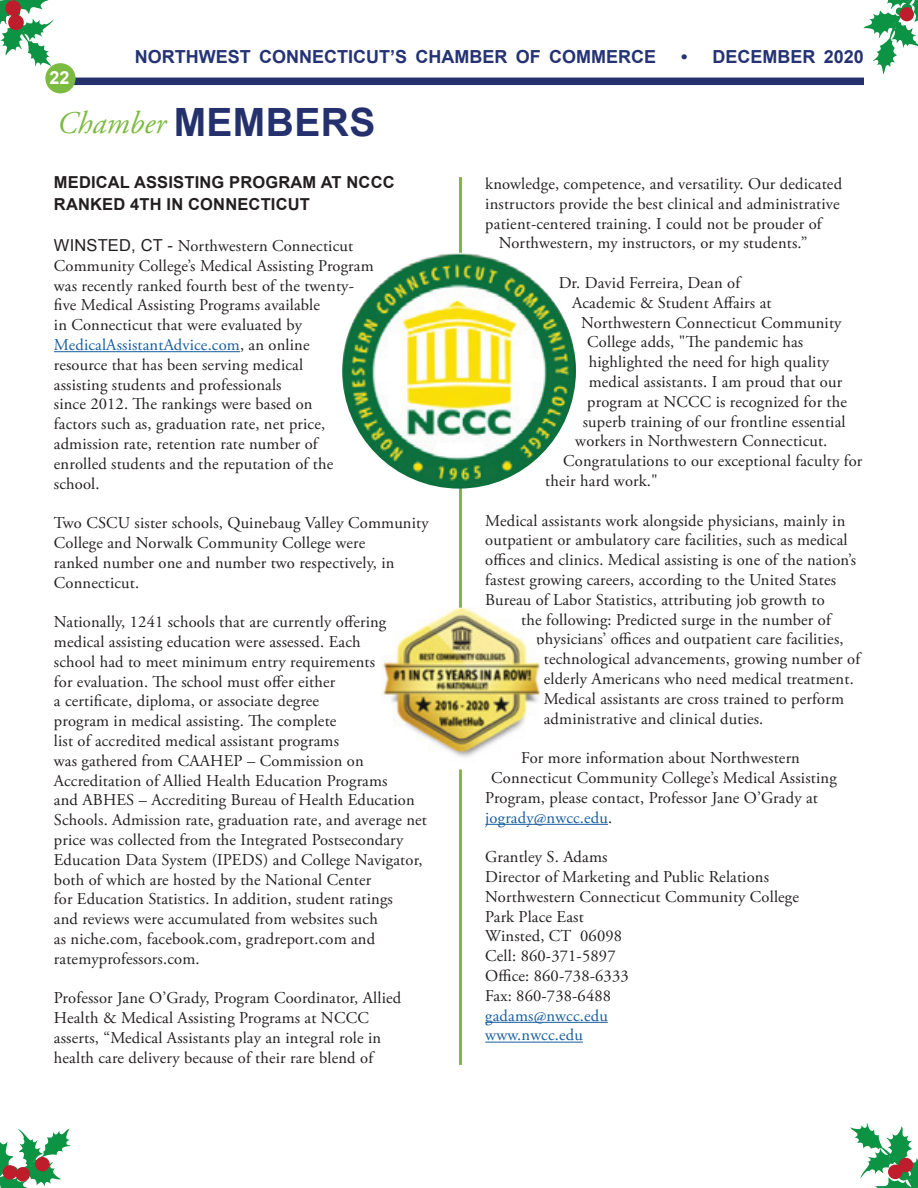
<style>
.page{position:relative;width:918px;height:1188px;background:#fff}
.page>*{position:absolute;margin:0;border:0;box-sizing:border-box;transform-origin:0 0}
.t1{font:italic 31.5px "Adobe Garamond Pro";color:#7cbb42}
.t2{font:700 18px "Arial";color:#253374}
.t3{font:700 18px "Arial";color:#fff}
.t4{font:16.5px/19.8px "Adobe Garamond Pro";letter-spacing:.01em;color:#231f20}
.t5{font:700 16.5px/21.6px "Arial";letter-spacing:.01em;color:#231f20}
.t6{font:16.5px/19.8px "Adobe Garamond Pro";letter-spacing:.01em;color:#175d9e}
.s1{font-family:"Arial";font-weight:700;font-style:normal;font-size:39px;color:#24316c}
.s2{font-family:"Arial"}
.s3{color:#175d9e}
.s4{color:#231f20}
</style>
<div class="page">
<div style="left:66px;top:78px;width:798px;height:7px;background:#24316c"></div>
<div style="left:45px;top:63px;width:31px;height:30px;background:#7cbb42;border-radius:50%"></div>
<hr style="left:54px;top:351px;width:186px;height:1px;background:#175d9e">
<hr style="left:485px;top:824px;width:123px;height:1px;background:#175d9e">
<hr style="left:485px;top:1022px;width:123px;height:1px;background:#175d9e">
<hr style="left:485px;top:1042px;width:98px;height:1px;background:#175d9e">
<hr style="left:459px;top:177px;width:3px;height:888px;background:#7cbb42">
<img style="left:381px;top:608px;width:161px;height:162px">
<img style="left:342px;top:253px;width:234px;height:236px">
<svg style="left:864px;top:0;width:54px;height:74px"></svg>
<div style="left:900px;top:7px;width:14px;height:14px;background:#be1d2c;border-radius:50%"></div>
<svg style="left:0;top:0;width:54px;height:67px"></svg>
<div style="left:5px;top:0;width:16px;height:16px;background:#be1d2c;border-radius:50%"></div>
<div style="left:8px;top:15px;width:16px;height:15px;background:#be1d2c;border-radius:50%"></div>
<svg style="left:0;top:1129px;width:71px;height:59px"></svg>
<div style="left:3px;top:1165px;width:14px;height:15px;background:#be1d2c;border-radius:50%"></div>
<div style="left:16px;top:1167px;width:14px;height:15px;background:#be1d2c;border-radius:50%"></div>
<div style="left:35px;top:1157px;width:15px;height:14px;background:#be1d2c;border-radius:50%"></div>
<svg style="left:850px;top:1123px;width:68px;height:65px"></svg>
<div style="left:899px;top:1158px;width:14px;height:14px;background:#be1d2c;border-radius:50%"></div>
<div style="left:888px;top:1165px;width:15px;height:14px;background:#be1d2c;border-radius:50%"></div>
<p class="t3" style="left:50px;top:66px;width:22px">22</p>
<p class="t2" style="left:135px;top:45px;width:523px">NORTHWEST CONNECTICUT’S CHAMBER OF COMMERCE</p>
<p class="t2" style="left:681px;top:45px;width:184px">• DECEMBER 2020</p>
<h1 class="t1" style="left:57px;top:105px;width:320px">Chamber <span class="s1">MEMBERS</span></h1>
<p class="t5" style="left:54px;top:172px;width:342px">MEDICAL ASSISTING PROGRAM AT NCCC<br>RANKED 4TH IN CONNECTICUT</p>
<p class="t4" style="left:54px;top:237px;width:321px"><span class="s2">WINSTED, CT -</span> Northwestern Connecticut Community College’s Medical Assisting Program was recently ranked fourth best of the twenty&shy;five Medical Assisting Programs available<br>in Connecticut that were evaluated by <span class="s3">MedicalAssistantAdvice.com</span>, an online<br>resource that has been serving medical<br>assisting students and professionals<br>since 2012. The rankings were based on<br>factors such as, graduation rate, net price, admission rate, retention rate number of enrolled students and the reputation of the school.</p>
<p class="t4" style="left:54px;top:514px;width:376px">Two CSCU sister schools, Quinebaug Valley Community College and Norwalk Community College were<br>ranked number one and number two respectively, in Connecticut.</p>
<p class="t4" style="left:54px;top:613px;width:375px">Nationally, 1241 schools that are currently offering medical assisting education were assessed. Each<br>school had to meet minimum entry requirements<br>for evaluation. The school must offer either<br>a certificate, diploma, or associate degree<br>program in medical assisting. The complete<br>list of accredited medical assistant programs<br>was gathered from CAAHEP – Commission on Accreditation of Allied Health Education Programs<br>and ABHES – Accrediting Bureau of Health Education Schools. Admission rate, graduation rate, and average net price was collected from the Integrated Postsecondary Education Data System (IPEDS) and College Navigator, both of which are hosted by the National Center<br>for Education Statistics. In addition, student ratings<br>and reviews were accumulated from websites such<br>as niche.com, facebook.com, gradreport.com and ratemyprofessors.com.</p>
<p class="t4" style="left:54px;top:989px;width:349px">Professor Jane O’Grady, Program Coordinator, Allied Health &amp; Medical Assisting Programs at NCCC asserts, “Medical Assistants play an integral role in health care delivery because of their rare blend of</p>
<p class="t4" style="left:485px;top:175px;width:358px">knowledge, competence, and versatility. Our dedicated</p>
<p class="t4" style="left:485px;top:194px;width:356px">instructors provide the best clinical and administrative</p>
<p class="t4" style="left:485px;top:214px;width:338px">patient-centered training. I could not be prouder of</p>
<p class="t4" style="left:499px;top:234px;width:310px">Northwestern, my instructors, or my students.”</p>
<p class="t4" style="left:559px;top:274px;width:183px">Dr. David Ferreira, Dean of</p>
<p class="t4" style="left:572px;top:293px;width:201px">Academic &amp; Student Affairs at</p>
<p class="t4" style="left:581px;top:313px;width:262px">Northwestern Connecticut Community</p>
<p class="t4" style="left:587px;top:333px;width:218px">College adds, "The pandemic has</p>
<p class="t4" style="left:589px;top:353px;width:242px">highlighted the need for high quality</p>
<p class="t4" style="left:589px;top:373px;width:255px">medical assistants. I am proud that our</p>
<p class="t4" style="left:587px;top:392px;width:261px">program at NCCC is recognized for the</p>
<p class="t4" style="left:583px;top:412px;width:264px">superb training of our frontline essential</p>
<p class="t4" style="left:575px;top:432px;width:254px">workers in Northwestern Connecticut.</p>
<p class="t4" style="left:563px;top:452px;width:301px">Congratulations to our exceptional faculty for</p>
<p class="t4" style="left:545px;top:472px;width:114px">their hard work."</p>
<p class="t4" style="left:485px;top:511px;width:362px">Medical assistants work alongside physicians, mainly in</p>
<p class="t4" style="left:485px;top:531px;width:364px">outpatient or ambulatory care facilities, such as medical</p>
<p class="t4" style="left:485px;top:551px;width:372px">offices and clinics. Medical assisting is one of the nation’s</p>
<p class="t4" style="left:485px;top:571px;width:352px">fastest growing careers, according to the United States</p>
<p class="t4" style="left:485px;top:590px;width:341px">Bureau of Labor Statistics, attributing job growth to</p>
<p class="t4" style="left:521px;top:610px;width:311px">the following: Predicted surge in the number of</p>
<p class="t4" style="left:536px;top:630px;width:309px">physicians’ offices and outpatient care facilities,</p>
<p class="t4" style="left:544px;top:650px;width:318px">technological advancements, growing number of</p>
<p class="t4" style="left:544px;top:670px;width:312px">elderly Americans who need medical treatment.</p>
<p class="t4" style="left:544px;top:689px;width:302px">Medical assistants are cross trained to perform</p>
<p class="t4" style="left:544px;top:709px;width:221px">administrative and clinical duties.</p>
<p class="t4" style="left:521px;top:749px;width:280px">For more information about Northwestern</p>
<p class="t4" style="left:491px;top:769px;width:347px">Connecticut Community College’s Medical Assisting</p>
<p class="t4" style="left:485px;top:788px;width:334px">Program, please contact, Professor Jane O’Grady at</p>
<p class="t6" style="left:485px;top:808px;width:128px">jogrady@nwcc.edu<span class="s4">.</span></p>
<p class="t4" style="left:485px;top:848px;width:315px">Grantley S. Adams<br>Director of Marketing and Public Relations<br>Northwestern Connecticut Community College<br>Park Place East<br>Winsted, CT 06098<br>Cell: 860-371-5897<br>Office: 860-738-6333<br>Fax: 860-738-6488</p>
<p class="t6" style="left:485px;top:1006px;width:124px">gadams@nwcc.edu www.nwcc.edu</p>
</div>
